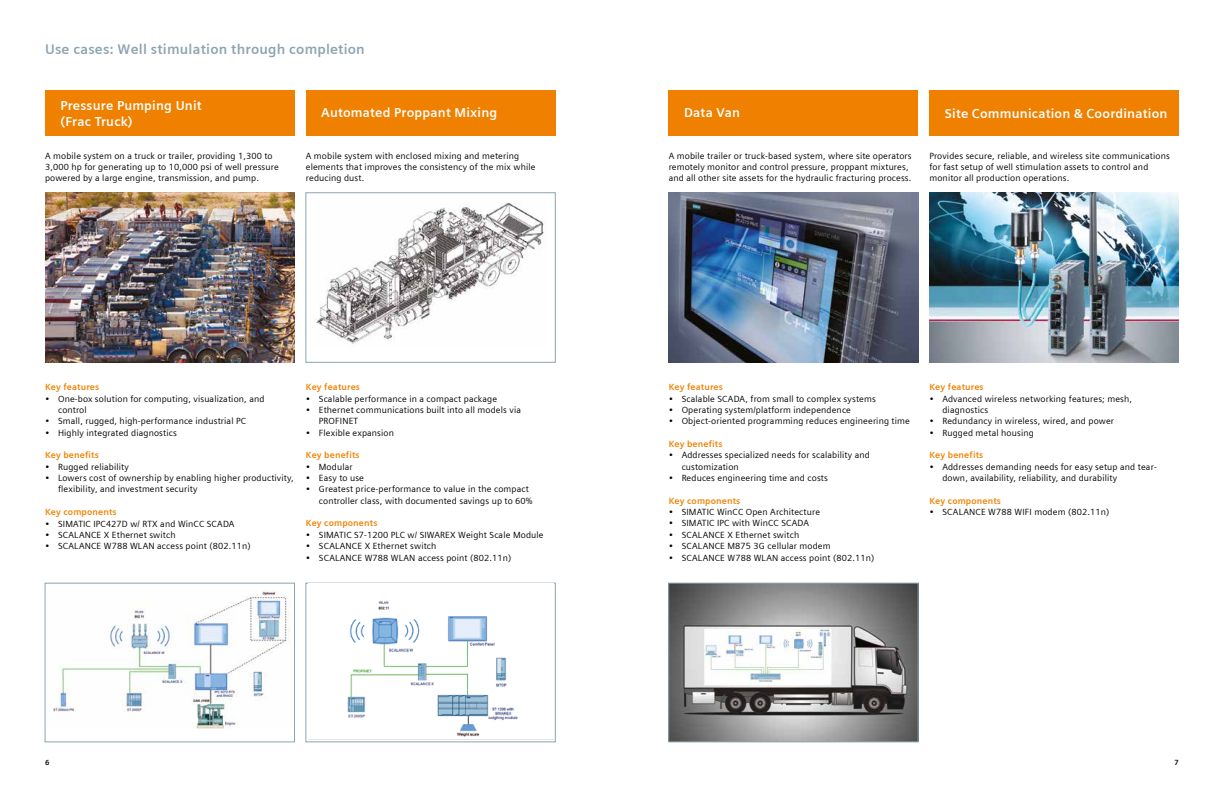
<style>
.page{position:relative;width:1224px;height:792px;background:#fff}
.page>*{position:absolute;margin:0;border:0;box-sizing:border-box;transform-origin:0 0}
.t1{font:700 14px "Siemens Sans";letter-spacing:.015em;color:#8ca3af}
.t2{font:700 13px/16px "Siemens Sans";letter-spacing:.015em;color:#fff}
.t3{font:9px/11.3px "Siemens Sans";letter-spacing:.015em;color:#000}
.t4{font:700 9px "Siemens Sans";letter-spacing:.015em;color:#f08000}
.t5{font:700 7.5px "Siemens Sans";color:#000}
</style>
<div class="page">
<div style="left:305px;top:583px;width:251px;height:159px;border:1px solid #8ca3af"></div>
<img style="left:309px;top:584px;width:244px;height:153px">
<img style="left:670px;top:585px;width:247px;height:155px">
<div style="left:668px;top:583px;width:251px;height:159px;border:1px solid #8ca3af"></div>
<div style="left:45px;top:583px;width:250px;height:159px;border:1px solid #8ca3af"></div>
<div style="left:45px;top:91px;width:250px;height:45px;background:#f08000"></div>
<div style="left:306px;top:91px;width:249px;height:45px;background:#f08000"></div>
<div style="left:669px;top:91px;width:249px;height:45px;background:#f08000"></div>
<div style="left:929px;top:91px;width:250px;height:45px;background:#f08000"></div>
<img style="left:669px;top:193px;width:249px;height:169px">
<div style="left:305px;top:192px;width:251px;height:171px;border:1px solid #8ca3af"></div>
<img style="left:45px;top:193px;width:250px;height:169px">
<img style="left:929px;top:193px;width:250px;height:169px">
<img style="left:316px;top:202px;width:228px;height:145px">
<img style="left:53px;top:591px;width:237px;height:137px">
<h1 class="t1" style="left:45px;top:41px;width:321px">Use cases: Well stimulation through completion</h1>
<h2 class="t2" style="left:60px;top:97px;width:143px">Pressure Pumping Unit (Frac Truck)</h2>
<h2 class="t2" style="left:321px;top:104px;width:178px">Automated Proppant Mixing</h2>
<h2 class="t2" style="left:684px;top:104px;width:58px">Data Van</h2>
<p class="t3" style="left:306px;top:150px;width:231px">A mobile system with enclosed mixing and metering elements that improves the consistency of the mix while reducing dust.</p>
<p class="t3" style="left:669px;top:150px;width:244px">A mobile trailer or truck-based system, where site operators remotely monitor and control pressure, proppant mixtures, and all other site assets for the hydraulic fracturing process.</p>
<p class="t3" style="left:929px;top:150px;width:242px">Provides secure, reliable, and wireless site communications for fast setup of well stimulation assets to control and monitor all production operations.</p>
<h2 class="t2" style="left:945px;top:106px;width:224px">Site Communication &amp; Coordination</h2>
<p class="t3" style="left:45px;top:150px;width:235px">A mobile system on a truck or trailer, providing 1,300 to<br>3,000 hp for generating up to 10,000 psi of well pressure powered by a large engine, transmission, and pump.</p>
<p class="t4" style="left:45px;top:382px;width:56px">Key features</p>
<p class="t3" style="left:58px;top:393px;width:208px;text-indent:-13px">• One-box solution for computing, visualization, and control</p>
<p class="t3" style="left:45px;top:416px;width:203px">• Small, rugged, high-performance industrial PC</p>
<p class="t3" style="left:45px;top:427px;width:133px">• Highly integrated diagnostics</p>
<p class="t4" style="left:45px;top:450px;width:55px">Key benefits</p>
<p class="t3" style="left:45px;top:461px;width:85px">• Rugged reliability</p>
<p class="t3" style="left:58px;top:472px;width:237px;text-indent:-13px">• Lowers cost of ownership by enabling higher productivity, flexibility, and investment security</p>
<p class="t4" style="left:45px;top:507px;width:73px">Key components</p>
<p class="t3" style="left:45px;top:518px;width:191px">• SIMATIC IPC427D w/ RTX and WinCC SCADA</p>
<p class="t3" style="left:45px;top:529px;width:132px">• SCALANCE X Ethernet switch</p>
<p class="t3" style="left:45px;top:540px;width:207px">• SCALANCE W788 WLAN access point (802.11n)</p>
<p class="t4" style="left:306px;top:382px;width:56px">Key features</p>
<p class="t3" style="left:306px;top:393px;width:193px">• Scalable performance in a compact package</p>
<p class="t3" style="left:319px;top:404px;width:204px;text-indent:-13px">• Ethernet communications built into all models via<br>PROFINET</p>
<p class="t3" style="left:306px;top:427px;width:90px">• Flexible expansion</p>
<p class="t4" style="left:306px;top:450px;width:55px">Key benefits</p>
<p class="t3" style="left:306px;top:461px;width:48px">• Modular</p>
<p class="t3" style="left:306px;top:472px;width:60px">• Easy to use</p>
<p class="t3" style="left:319px;top:484px;width:215px;text-indent:-13px">• Greatest price-performance to value in the compact controller class, with documented savings up to 60%</p>
<p class="t4" style="left:306px;top:518px;width:73px">Key components</p>
<p class="t3" style="left:306px;top:529px;width:239px">• SIMATIC S7-1200 PLC w/ SIWAREX Weight Scale Module</p>
<p class="t3" style="left:306px;top:540px;width:132px">• SCALANCE X Ethernet switch</p>
<p class="t3" style="left:306px;top:552px;width:207px">• SCALANCE W788 WLAN access point (802.11n)</p>
<p class="t4" style="left:669px;top:382px;width:56px">Key features</p>
<p class="t3" style="left:669px;top:393px;width:209px">• Scalable SCADA, from small to complex systems</p>
<p class="t3" style="left:669px;top:404px;width:184px">• Operating system/platform independence</p>
<p class="t3" style="left:669px;top:416px;width:243px">• Object-oriented programming reduces engineering time</p>
<p class="t4" style="left:669px;top:439px;width:55px">Key benefits</p>
<p class="t3" style="left:682px;top:450px;width:190px;text-indent:-13px">• Addresses specialized needs for scalability and customization</p>
<p class="t3" style="left:669px;top:472px;width:161px">• Reduces engineering time and costs</p>
<p class="t4" style="left:669px;top:496px;width:73px">Key components</p>
<p class="t3" style="left:669px;top:506px;width:153px">• SIMATIC WinCC Open Architecture</p>
<p class="t3" style="left:669px;top:518px;width:142px">• SIMATIC IPC with WinCC SCADA</p>
<p class="t3" style="left:669px;top:529px;width:132px">• SCALANCE X Ethernet switch</p>
<p class="t3" style="left:669px;top:540px;width:163px">• SCALANCE M875 3G cellular modem</p>
<p class="t3" style="left:669px;top:552px;width:207px">• SCALANCE W788 WLAN access point (802.11n)</p>
<p class="t4" style="left:929px;top:382px;width:56px">Key features</p>
<p class="t3" style="left:942px;top:393px;width:191px;text-indent:-13px">• Advanced wireless networking features; mesh, diagnostics</p>
<p class="t3" style="left:929px;top:416px;width:186px">• Redundancy in wireless, wired, and power</p>
<p class="t3" style="left:929px;top:427px;width:106px">• Rugged metal housing</p>
<p class="t4" style="left:929px;top:450px;width:55px">Key benefits</p>
<p class="t3" style="left:942px;top:461px;width:216px;text-indent:-13px">• Addresses demanding needs for easy setup and tear&shy;down, availability, reliability, and durability</p>
<p class="t4" style="left:929px;top:496px;width:73px">Key components</p>
<p class="t3" style="left:929px;top:506px;width:181px">• SCALANCE W788 WIFI modem (802.11n)</p>
<p class="t5" style="left:45px;top:758px;width:6px">6</p>
<p class="t5" style="left:1175px;top:758px;width:6px">7</p>
</div>
